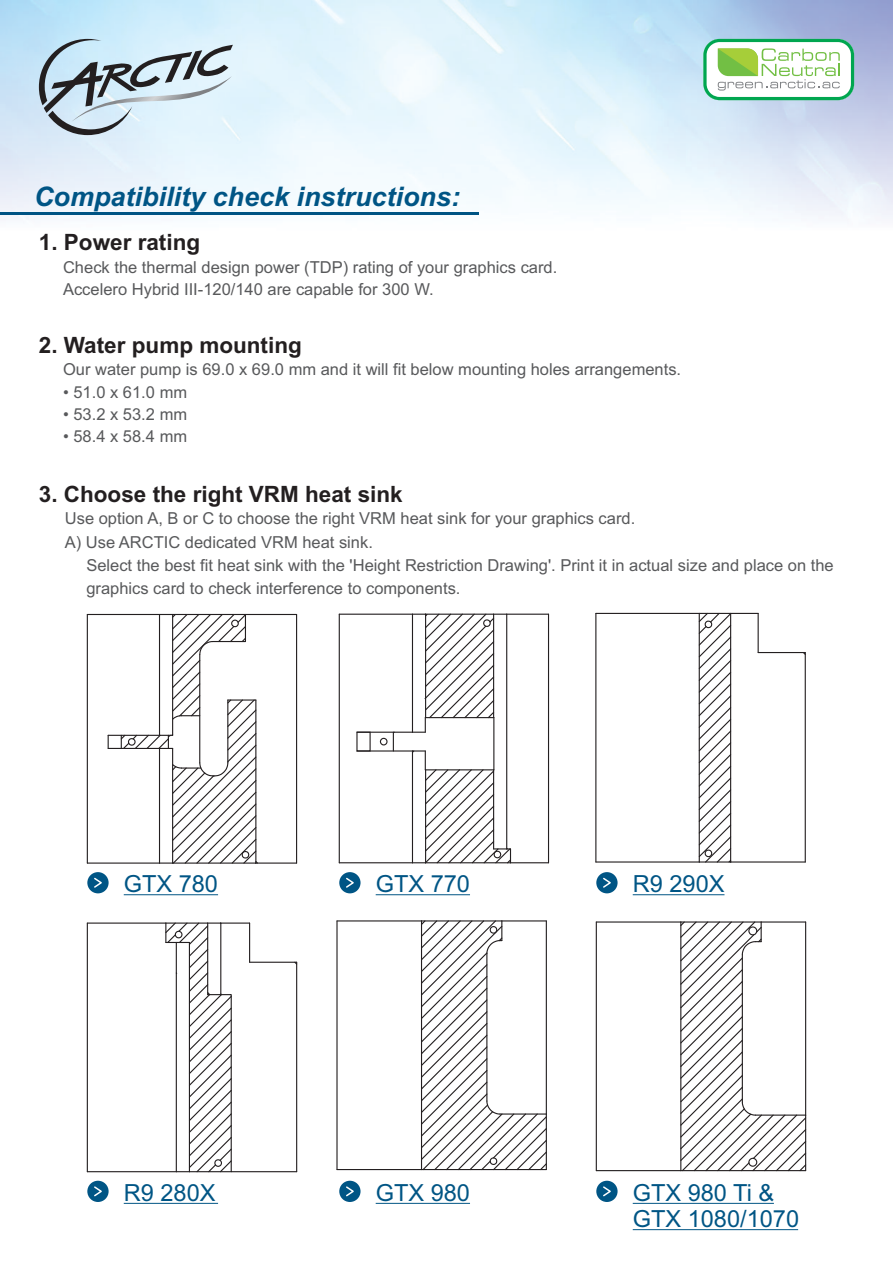
<style>
.page{position:relative;width:893px;height:1263px;background:#fff}
.page>*{position:absolute;margin:0;border:0;box-sizing:border-box;transform-origin:0 0}
.t1{font:italic 700 27px "Arial";color:#005585}
.t2{font:23.55px/26.4px "Arial";color:#005585}
.t3{font:700 22.5px "Arial";color:#231f20}
.t4{font:16.5px/23.2px "Arial";color:#58595b}
.s1{font-family:"Arial Unicode MS"}
</style>
<div class="page">
<img style="left:0;top:0;width:893px;height:219px">
<svg style="left:39px;top:39px;width:194px;height:96px;background:#b6c7d1"></svg>
<svg style="left:703px;top:39px;width:151px;height:61px"></svg>
<img style="left:0;top:212px;width:479px;height:2px">
<div style="left:87px;top:872px;width:22px;height:21px;background:#005585;border-radius:50%"></div>
<svg style="left:94px;top:877px;width:8px;height:11px"></svg>
<div style="left:339px;top:872px;width:22px;height:21px;background:#005585;border-radius:50%"></div>
<svg style="left:346px;top:877px;width:8px;height:11px"></svg>
<div style="left:596px;top:872px;width:22px;height:21px;background:#005585;border-radius:50%"></div>
<svg style="left:603px;top:877px;width:8px;height:11px"></svg>
<div style="left:87px;top:1181px;width:22px;height:21px;background:#005585;border-radius:50%"></div>
<svg style="left:94px;top:1186px;width:8px;height:11px"></svg>
<div style="left:339px;top:1181px;width:22px;height:21px;background:#005585;border-radius:50%"></div>
<svg style="left:346px;top:1186px;width:8px;height:11px"></svg>
<div style="left:596px;top:1181px;width:22px;height:21px;background:#005585;border-radius:50%"></div>
<svg style="left:603px;top:1186px;width:8px;height:11px"></svg>
<hr style="left:245px;top:614px;width:52px;height:1px;background:#231f20">
<hr style="left:256px;top:862px;width:41px;height:2px;background:#231f20">
<hr style="left:296px;top:614px;width:1px;height:249px;background:#231f20">
<svg style="left:120px;top:613px;width:139px;height:251px"></svg>
<hr style="left:87px;top:614px;width:73px;height:1px;background:#231f20">
<hr style="left:87px;top:862px;width:73px;height:2px;background:#231f20">
<hr style="left:108px;top:748px;width:52px;height:1px;background:#231f20">
<hr style="left:87px;top:614px;width:1px;height:249px;background:#231f20">
<hr style="left:159px;top:748px;width:1px;height:115px;background:#231f20">
<svg style="left:108px;top:736px;width:1px;height:12px"></svg>
<hr style="left:108px;top:735px;width:52px;height:1px;background:#231f20">
<hr style="left:159px;top:614px;width:1px;height:121px;background:#231f20">
<hr style="left:731px;top:861px;width:74px;height:1px;background:#231f20">
<svg style="left:698px;top:612px;width:60px;height:251px"></svg>
<hr style="left:805px;top:652px;width:1px;height:210px;background:#231f20">
<hr style="left:758px;top:652px;width:47px;height:1px;background:#231f20">
<hr style="left:758px;top:613px;width:1px;height:39px;background:#231f20">
<hr style="left:699px;top:613px;width:32px;height:1px;background:#231f20">
<hr style="left:596px;top:861px;width:103px;height:1px;background:#231f20">
<hr style="left:699px;top:613px;width:1px;height:249px;background:#231f20">
<hr style="left:596px;top:613px;width:103px;height:1px;background:#231f20">
<hr style="left:595px;top:613px;width:1px;height:249px;background:#231f20">
<hr style="left:87px;top:1171px;width:89px;height:1px;background:#231f20">
<hr style="left:87px;top:922px;width:79px;height:2px;background:#231f20">
<hr style="left:87px;top:923px;width:1px;height:249px;background:#231f20">
<svg style="left:164px;top:922px;width:134px;height:251px"></svg>
<hr style="left:296px;top:962px;width:1px;height:210px;background:#231f20">
<hr style="left:250px;top:962px;width:47px;height:1px;background:#231f20">
<hr style="left:249px;top:923px;width:1px;height:39px;background:#231f20">
<hr style="left:221px;top:922px;width:29px;height:2px;background:#231f20">
<hr style="left:337px;top:920px;width:84px;height:1px;background:#231f20">
<hr style="left:337px;top:1169px;width:84px;height:1px;background:#231f20">
<hr style="left:336px;top:921px;width:2px;height:248px;background:#231f20">
<svg style="left:420px;top:920px;width:127px;height:251px"></svg>
<hr style="left:596px;top:922px;width:1px;height:248px;background:#231f20">
<hr style="left:596px;top:1170px;width:85px;height:1px;background:#231f20">
<hr style="left:596px;top:921px;width:85px;height:1px;background:#231f20">
<svg style="left:679px;top:921px;width:128px;height:251px"></svg>
<svg style="left:379px;top:731px;width:17px;height:19px"></svg>
<svg style="left:412px;top:613px;width:95px;height:120px"></svg>
<hr style="left:493px;top:614px;width:1px;height:104px;background:#231f20">
<hr style="left:493px;top:718px;width:1px;height:52px;background:#231f20">
<hr style="left:339px;top:862px;width:73px;height:1px;background:#231f20">
<hr style="left:339px;top:614px;width:1px;height:249px;background:#231f20">
<hr style="left:357px;top:750px;width:55px;height:1px;background:#231f20">
<hr style="left:357px;top:732px;width:55px;height:1px;background:#231f20">
<hr style="left:339px;top:614px;width:73px;height:1px;background:#231f20">
<hr style="left:510px;top:862px;width:38px;height:1px;background:#231f20">
<hr style="left:506px;top:614px;width:1px;height:235px;background:#231f20">
<svg style="left:411px;top:749px;width:101px;height:115px"></svg>
<hr style="left:507px;top:614px;width:41px;height:1px;background:#231f20">
<hr style="left:548px;top:614px;width:1px;height:249px;background:#231f20">
<div style="left:356px;top:732px;width:15px;height:19px;border:1px solid #231f20"></div>
<hr style="left:124px;top:894px;width:94px;height:1px;background:#005585">
<hr style="left:376px;top:894px;width:94px;height:1px;background:#005585">
<hr style="left:633px;top:894px;width:91px;height:1px;background:#005585">
<hr style="left:124px;top:1203px;width:94px;height:1px;background:#005585">
<hr style="left:376px;top:1203px;width:94px;height:1px;background:#005585">
<hr style="left:633px;top:1203px;width:141px;height:1px;background:#005585">
<hr style="left:633px;top:1229px;width:165px;height:1px;background:#005585">
<h1 class="t1" style="left:34px;top:186px;width:428px">Compatibility check instructions:</h1>
<h3 class="t3" style="left:39px;top:234px;width:163px">1. Power rating</h3>
<p class="t4" style="left:63px;top:257px;width:496px;line-height:22px">Check the thermal design power (TDP) rating of your graphics card.<br>Accelero Hybrid III-120/140 are capable for 300 W.</p>
<h3 class="t3" style="left:39px;top:336px;width:264px">2. Water pump mounting</h3>
<p class="t4" style="left:63px;top:360px;width:620px">Our water pump is 69.0 x 69.0 mm and it will fit below mounting holes arrangements.</p>
<p class="t4" style="left:63px;top:382px;width:126px">• 51.0 x 61.0 mm</p>
<p class="t4" style="left:63px;top:404px;width:126px">• 53.2 x 53.2 mm</p>
<p class="t4" style="left:63px;top:426px;width:126px">• 58.4 x 58.4 mm</p>
<h3 class="t3" style="left:39px;top:485px;width:365px">3. Choose the right VRM heat sink</h3>
<p class="t4" style="left:86px;top:532px;width:749px;text-indent:-22px">A) Use ARCTIC dedicated VRM heat sink.<br>Select the best fit heat sink with the <span class="s1">'</span>Height Restriction Drawing<span class="s1">'</span>. Print it in actual size and place on the graphics card to check interference to components.</p>
<p class="t4" style="left:65px;top:508px;width:572px">Use option A, B or C to choose the right VRM heat sink for your graphics card.</p>
<h2 class="t2" style="left:124px;top:873px;width:96px">GTX 780</h2>
<h2 class="t2" style="left:376px;top:873px;width:96px">GTX 770</h2>
<h2 class="t2" style="left:633px;top:873px;width:93px">R9 290X</h2>
<h2 class="t2" style="left:124px;top:1181px;width:93px">R9 280X</h2>
<h2 class="t2" style="left:376px;top:1181px;width:96px">GTX 980</h2>
<h2 class="t2" style="left:633px;top:1181px;width:168px">GTX 980 Ti &amp;<br>GTX 1080/1070</h2>
</div>
